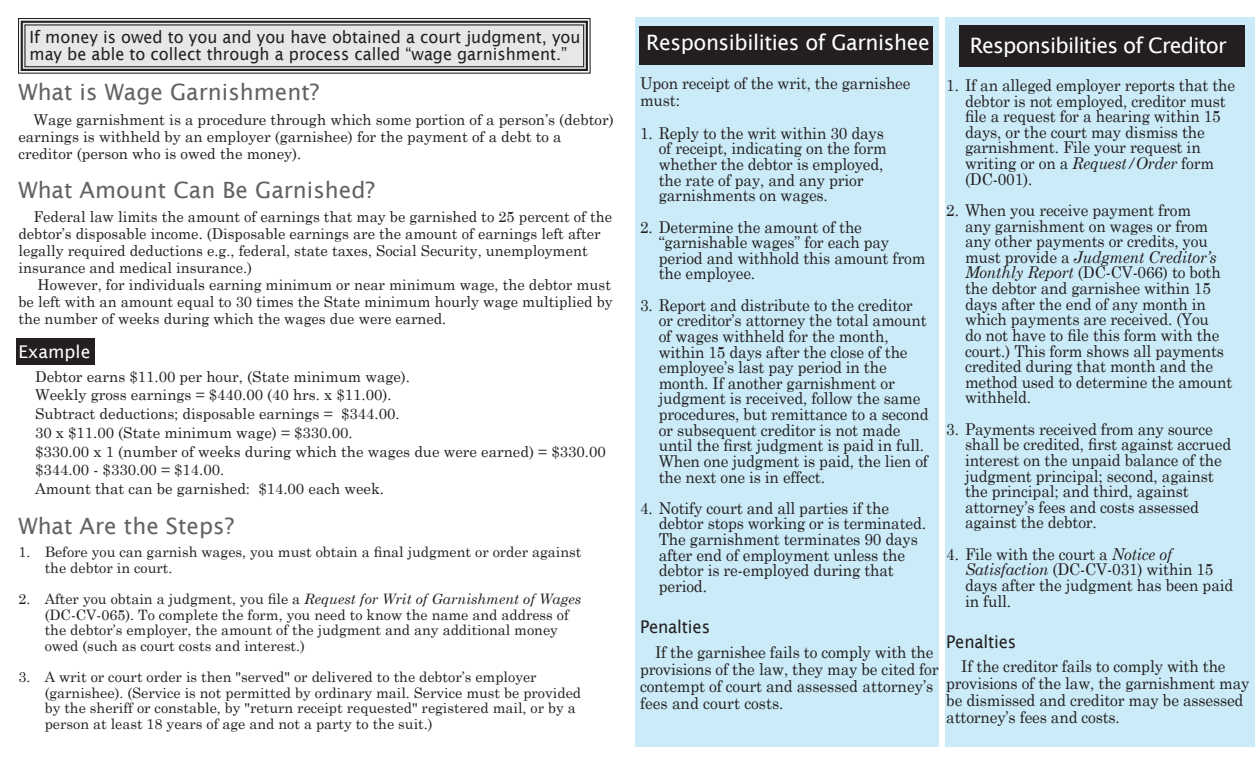
<style>
.page{position:relative;width:1260px;height:765px;background:#fff}
.page>*{position:absolute;margin:0;border:0;box-sizing:border-box;transform-origin:0 0}
.aheadrule{font:22.5px "Lucida Sans";color:#636366}
.bhead{font:22.5px "Lucida Sans";color:#636366}
.aheadrule-2{font:21.25px "Lucida Sans";letter-spacing:-.02em;color:#fff}
.aheadrule-3{font:21.25px "Lucida Sans";letter-spacing:-.04em;color:#fff}
.bhead-2{font:17.5px "Lucida Sans";letter-spacing:-.01em;color:#231f20;scale:.95 1}
.bhead-3{font:17.5px "Lucida Sans";color:#fff}
.bhead-4{font:16.88px/17.5px "Lucida Sans";color:#231f20;scale:.96 1}
.tighter{font:16.25px/15.6px "Century Schoolbook";letter-spacing:-.01em;color:#231f20;scale:.95 1}
.Body_text{font:16.25px/17px "Century Schoolbook";letter-spacing:-.01em;color:#231f20;scale:.95 1}
.Body_text-2{font:15px/17px "Century Schoolbook";color:#231f20}
.bhead-5{font:15px/18.8px "Century Schoolbook";color:#231f20}
.Bulleted_Lists{font:14.38px/15.6px "Century Schoolbook";color:#231f20}
.s1{font-style:italic}
</style>
<div class="page">
<div style="left:945px;top:18px;width:310px;height:729px;background:#caebf7"></div>
<div style="left:959px;top:26px;width:286px;height:41px;background:#231f20"></div>
<div style="left:635px;top:18px;width:304px;height:729px;background:#caebf7"></div>
<div style="left:639px;top:26px;width:293px;height:39px;background:#231f20"></div>
<div style="left:16px;top:338px;width:78px;height:26px;background:#231f20"></div>
<svg style="left:18px;top:18px;width:573px;height:56px;background:#dbdbdd"></svg>
<div style="left:21px;top:21px;width:567px;height:50px;border:2px solid #231f20"></div>
<div style="left:24px;top:24px;width:560px;height:43px;border:1px solid #231f20"></div>
<p class="bhead-4" style="left:30px;top:28px;width:576px">If money is owed to you and you have obtained a court judgment, you may be able to collect through a process called “wage garnishment.”</p>
<p class="aheadrule-2" style="left:646px;top:30px;width:285px">Responsibilities of Garnishee</p>
<p class="Body_text" style="left:640px;top:73px;width:286px">Upon receipt of the writ, the garnishee must:</p>
<p class="tighter" style="left:659px;top:124px;width:242px;text-indent:-19px">1. Reply to the writ within 30 days of receipt, indicating on the form whether the debtor is employed, the rate of pay, and any prior garnishments on wages.</p>
<p class="tighter" style="left:659px;top:218px;width:282px;text-indent:-19px">2. Determine the amount of the “garnishable wages” for each pay period and withhold this amount from the employee.</p>
<p class="tighter" style="left:659px;top:296px;width:286px;text-indent:-19px">3. Report and distribute to the creditor or creditor’s attorney the total amount of wages withheld for the month, within 15 days after the close of the employee’s last pay period in the month. If another garnishment or judgment is received, follow the same procedures, but remittance to a second or subsequent creditor is not made until the first judgment is paid in full.<br>When one judgment is paid, the lien of the next one is in effect.</p>
<p class="tighter" style="left:659px;top:499px;width:283px;text-indent:-19px">4. Notify court and all parties if the debtor stops working or is terminated.<br>The garnishment terminates 90 days after end of employment unless the debtor is re-employed during that period.</p>
<p class="bhead-2" style="left:640px;top:617px;width:75px">Penalties</p>
<p class="Body_text" style="left:640px;top:642px;width:316px;text-indent:15px">If the garnishee fails to comply with the provisions of the law, they may be cited for contempt of court and assessed attorney’s fees and court costs.</p>
<p class="aheadrule-3" style="left:970px;top:33px;width:259px">Responsibilities of Creditor</p>
<p class="tighter" style="left:965px;top:76px;width:286px;text-indent:-19px">1. If an alleged employer reports that the debtor is not employed, creditor must file a request for a hearing within 15 days, or the court may dismiss the garnishment. File your request in writing or on a <span class="s1">Request/Order</span> form (DC-001).</p>
<p class="tighter" style="left:965px;top:201px;width:283px;text-indent:-19px">2. When you receive payment from<br>any garnishment on wages or from any other payments or credits, you must provide a <span class="s1">Judgment Creditor’s<br>Monthly Report</span> (DC-CV-066) to both the debtor and garnishee within 15 days after the end of any month in which payments are received. (You<br>do not have to file this form with the court.) This form shows all payments credited during that month and the method used to determine the amount withheld.</p>
<p class="tighter" style="left:965px;top:420px;width:282px;text-indent:-19px">3. Payments received from any source shall be credited, first against accrued interest on the unpaid balance of the judgment principal; second, against the principal; and third, against attorney’s fees and costs assessed against the debtor.</p>
<p class="tighter" style="left:965px;top:545px;width:284px;text-indent:-19px">4. File with the court a <span class="s1">Notice of<br>Satisfaction</span> (DC-CV-031) within 15 days after the judgment has been paid in full.</p>
<p class="bhead-2" style="left:946px;top:632px;width:75px">Penalties</p>
<p class="Body_text" style="left:946px;top:657px;width:321px;text-indent:15px">If the creditor fails to comply with the provisions of the law, the garnishment may be dismissed and creditor may be assessed attorney’s fees and costs.</p>
<p class="aheadrule" style="left:18px;top:79px;width:302px">What is Wage Garnishment?</p>
<p class="Body_text-2" style="left:18px;top:110px;width:597px;text-indent:15px">Wage garnishment is a procedure through which some portion of a person’s (debtor) earnings is withheld by an employer (garnishee) for the payment of a debt to a creditor (person who is owed the money).</p>
<p class="aheadrule" style="left:18px;top:177px;width:358px">What Amount Can Be Garnished?</p>
<p class="Body_text-2" style="left:18px;top:207px;width:595px;text-indent:15px">Federal law limits the amount of earnings that may be garnished to 25 percent of the debtor’s disposable income. (Disposable earnings are the amount of earnings left after legally required deductions e.g., federal, state taxes, Social Security, unemployment insurance and medical insurance.)</p>
<p class="Body_text-2" style="left:18px;top:275px;width:596px;text-align:justify;text-indent:19px">However, for individuals earning minimum or near minimum wage, the debtor must be left with an amount equal to 30 times the State minimum hourly wage multiplied by the number of weeks during which the wages due were earned.</p>
<p class="bhead-3" style="left:18px;top:342px;width:74px">Example</p>
<p class="bhead-5" style="left:35px;top:366px;width:572px">Debtor earns $11.00 per hour, (State minimum wage).<br>Weekly gross earnings = $440.00 (40 hrs. x $11.00).<br>Subtract deductions; disposable earnings = $344.00.<br>30 x $11.00 (State minimum wage) = $330.00.<br>$330.00 x 1 (number of weeks during which the wages due were earned) = $330.00 $344.00 - $330.00 = $14.00.<br>Amount that can be garnished: $14.00 each week.</p>
<p class="bhead" style="left:18px;top:513px;width:217px">What Are the Steps?</p>
<p class="Bulleted_Lists" style="left:45px;top:543px;width:538px;text-indent:-26px">1. Before you can garnish wages, you must obtain a final judgment or order against the debtor in court.</p>
<p class="Bulleted_Lists" style="left:45px;top:590px;width:538px;text-indent:-26px">2. After you obtain a judgment, you file a <span class="s1">Request for Writ of Garnishment of Wages </span>(DC-CV-065). To complete the form, you need to know the name and address of the debtor’s employer, the amount of the judgment and any additional money owed (such as court costs and interest.)</p>
<p class="Bulleted_Lists" style="left:45px;top:668px;width:538px;text-indent:-26px">3. A writ or court order is then "served" or delivered to the debtor’s employer (garnishee). (Service is not permitted by ordinary mail. Service must be provided by the sheriff or constable, by "return receipt requested" registered mail, or by a person at least 18 years of age and not a party to the suit.)</p>
</div>
